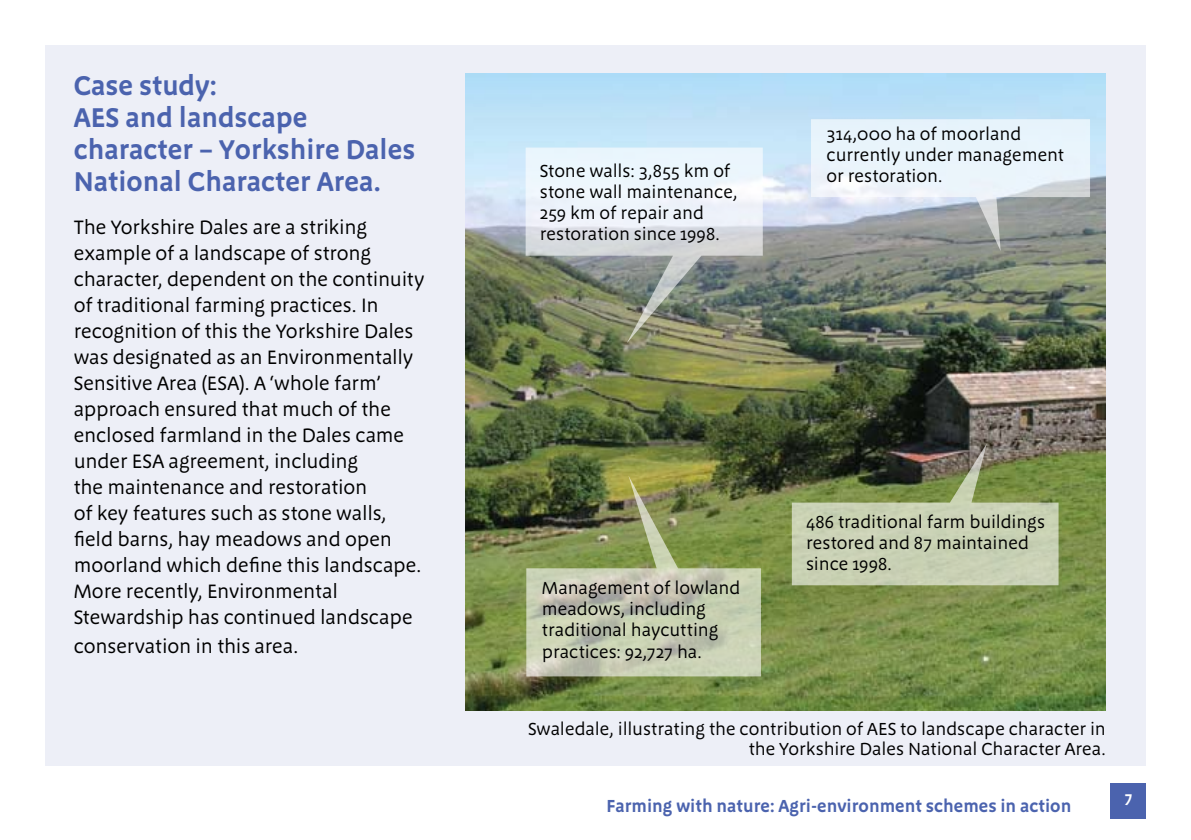
<style>
.page{position:relative;width:1191px;height:840px;background:#fff}
.page>*{position:absolute;margin:0;border:0;box-sizing:border-box;transform-origin:0 0}
.SUB_HEAD_SMALL_COLOU{font:600 28px/32px "Megano";color:#4b63ae}
.BODY_COPY__BLACK{font:20px/26px "Megano";letter-spacing:-.01em;color:#000}
.BODY_COPY__BLACK-2{font:18px/21px "Megano";letter-spacing:-.005em;color:#000}
.t1{font:600 18px "Megano";color:#4b63ae}
.t2{font:600 16px "Megano LF";color:#fff}
</style>
<div class="page">
<div style="left:1110px;top:782px;width:36px;height:36px;background:#4b63ae"></div>
<div style="left:45px;top:45px;width:1100px;height:720px;background:#edeff7"></div>
<img style="left:465px;top:74px;width:641px;height:636px">
<svg style="left:811px;top:119px;width:279px;height:132px"></svg>
<svg style="left:525px;top:147px;width:238px;height:196px"></svg>
<img style="left:526px;top:475px;width:235px;height:201px">
<svg style="left:792px;top:443px;width:266px;height:142px;background:#9ca484"></svg>
<p class="SUB_HEAD_SMALL_COLOU" style="left:74px;top:69px;width:343px">Case study:<br>AES and landscape character – Yorkshire Dales<br>National Character Area.</p>
<p class="BODY_COPY__BLACK" style="left:74px;top:214px;width:352px">The Yorkshire Dales are a striking example of a landscape of strong character, dependent on the continuity of traditional farming practices. In recognition of this the Yorkshire Dales was designated as an Environmentally Sensitive Area (ESA). A ‘whole farm’ approach ensured that much of the enclosed farmland in the Dales came under ESA agreement, including<br>the maintenance and restoration<br>of key features such as stone walls, field barns, hay meadows and open moorland which define this landscape.<br>More recently, Environmental Stewardship has continued landscape</p>
<p class="BODY_COPY__BLACK" style="left:74px;top:633px;width:226px">conservation in this area.</p>
<p class="BODY_COPY__BLACK-2" style="left:540px;top:160px;width:199px">Stone walls: 3,855 km of stone wall maintenance,<br>259 km of repair and restoration since 1998.</p>
<p class="BODY_COPY__BLACK-2" style="left:826px;top:124px;width:239px">314,000 ha of moorland currently under management or restoration.</p>
<p class="BODY_COPY__BLACK-2" style="left:542px;top:577px;width:200px">Management of lowland meadows, including traditional haycutting practices: 92,727 ha.</p>
<p class="BODY_COPY__BLACK-2" style="left:806px;top:511px;width:240px">486 traditional farm buildings restored and 87 maintained since 1998.</p>
<p class="BODY_COPY__BLACK-2" style="left:528px;top:718px;width:579px;line-height:20px;text-align:right">Swaledale, illustrating the contribution of AES to landscape character in the Yorkshire Dales National Character Area.</p>
<p class="t1" style="left:606px;top:795px;width:466px">Farming with nature: Agri-environment schemes in action</p>
<p class="t2" style="left:1124px;top:789px;width:10px">7</p>
</div>
